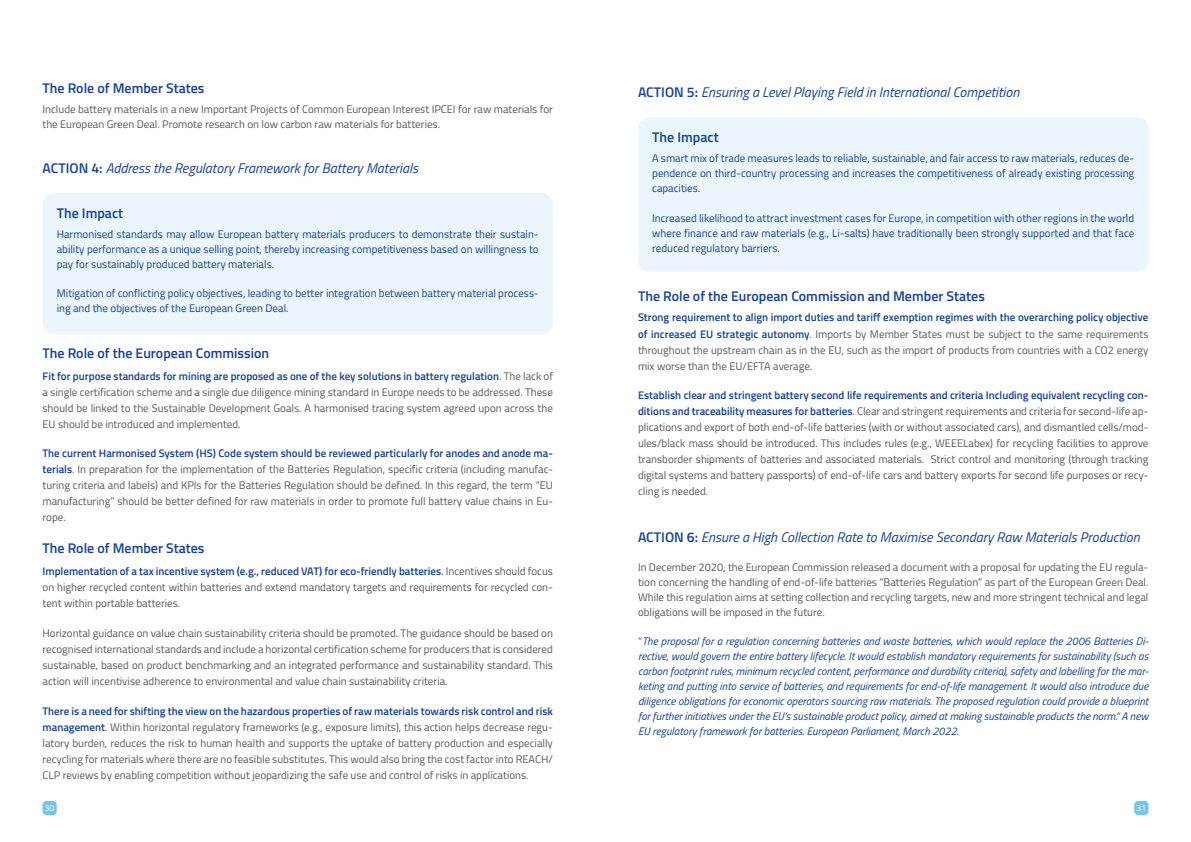
<style>
.page{position:relative;width:1191px;height:842px;background:#fff}
.page>*{position:absolute;margin:0;border:0;box-sizing:border-box;transform-origin:0 0}
.t1{font:italic 14px "Titillium";color:#164194}
.t2{font:600 14px "Titillium";color:#164194}
.t3{font:11px/16px "Titillium";color:#575756;text-align:justify}
.t4{font:11px/15px "Titillium";color:#164194;text-align:justify}
.t5{font:italic 11px/15px "Titillium";color:#164194;text-align:justify}
.t6{font:9px "Titillium";color:#fff}
.s1{font-weight:600;font-style:normal}
.s2{font-weight:600;color:#164194}
.s3{font-style:normal;color:#575756}
</style>
<div class="page">
<div style="left:43px;top:193px;width:510px;height:141px;background:#eaf6fc;border-radius:11px"></div>
<div style="left:638px;top:117px;width:510px;height:155px;background:#eaf6fc;border-radius:11px"></div>
<div style="left:43px;top:801px;width:14px;height:14px;background:#74c4ef;border-radius:4px"></div>
<div style="left:1134px;top:801px;width:14px;height:14px;background:#74c4ef;border-radius:4px"></div>
<p class="t2" style="left:43px;top:77px;width:163px">The Role of Member States</p>
<p class="t3" style="left:43px;top:101px;width:512px;line-height:15px">Include battery materials in a new Important Projects of Common European Interest IPCEI for raw materials for the European Green Deal. Promote research on low carbon raw materials for batteries.</p>
<p class="t1" style="left:43px;top:158px;width:377px"><span class="s1">ACTION 4:</span> Address the Regulatory Framework for Battery Materials</p>
<p class="t2" style="left:57px;top:202px;width:68px">The Impact</p>
<p class="t4" style="left:57px;top:226px;width:483px">Harmonised standards may allow European battery materials producers to demonstrate their sustain&shy;ability performance as a unique selling point, thereby increasing competitiveness based on willingness to pay for sustainably produced battery materials.</p>
<p class="t4" style="left:57px;top:286px;width:483px">Mitigation of conflicting policy objectives, leading to better integration between battery material process&shy;ing and the objectives of the European Green Deal.</p>
<p class="t2" style="left:43px;top:343px;width:228px">The Role of the European Commission</p>
<p class="t3" style="left:43px;top:368px;width:512px"><span class="s2">Fit for purpose standards for mining are proposed as one of the key solutions in battery regulation</span>. The lack of a single certification scheme and a single due diligence mining standard in Europe needs to be addressed. These should be linked to the Sustainable Development Goals. A harmonised tracing system agreed upon across the EU should be introduced and implemented.</p>
<p class="t3" style="left:43px;top:445px;width:512px"><span class="s2">The current Harmonised System (HS) Code system should be reviewed particularly for anodes and anode ma&shy;terials</span>. In preparation for the implementation of the Batteries Regulation, specific criteria (including manufac&shy;turing criteria and labels) and KPIs for the Batteries Regulation should be defined. In this regard, the term “EU manufacturing” should be better defined for raw materials in order to promote full battery value chains in Eu&shy;rope.</p>
<p class="t2" style="left:43px;top:538px;width:163px">The Role of Member States</p>
<p class="t3" style="left:43px;top:563px;width:512px"><span class="s2">Implementation of a tax incentive system (e.g., reduced VAT) for eco-friendly batteries</span>. Incentives should focus on higher recycled content within batteries and extend mandatory targets and requirements for recycled con&shy;tent within portable batteries.</p>
<p class="t3" style="left:43px;top:625px;width:512px">Horizontal guidance on value chain sustainability criteria should be promoted. The guidance should be based on recognised international standards and include a horizontal certification scheme for producers that is considered sustainable, based on product benchmarking and an integrated performance and sustainability standard. This action will incentivise adherence to environmental and value chain sustainability criteria.</p>
<p class="t3" style="left:43px;top:702px;width:512px"><span class="s2">There is a need for shifting the view on the hazardous properties of raw materials towards risk control and risk management</span>. Within horizontal regulatory frameworks (e.g., exposure limits), this action helps decrease regu&shy;latory burden, reduces the risk to human health and supports the uptake of battery production and especially recycling for materials where there are no feasible substitutes. This would also bring the cost factor into REACH/ CLP reviews by enabling competition without jeopardizing the safe use and control of risks in applications.</p>
<p class="t1" style="left:638px;top:82px;width:383px"><span class="s1">ACTION 5:</span> Ensuring a Level Playing Field in International Competition</p>
<p class="t2" style="left:652px;top:126px;width:68px">The Impact</p>
<p class="t4" style="left:652px;top:150px;width:483px">A smart mix of trade measures leads to reliable, sustainable, and fair access to raw materials, reduces de&shy;pendence on third-country processing and increases the competitiveness of already existing processing capacities.</p>
<p class="t4" style="left:652px;top:210px;width:483px">Increased likelihood to attract investment cases for Europe, in competition with other regions in the world where finance and raw materials (e.g., Li-salts) have traditionally been strongly supported and that face reduced regulatory barriers.</p>
<p class="t2" style="left:638px;top:285px;width:348px">The Role of the European Commission and Member States</p>
<p class="t3" style="left:638px;top:309px;width:512px"><span class="s2">Strong requirement to align import duties and tariff exemption regimes with the overarching policy objective of increased EU strategic autonomy</span>. Imports by Member States must be subject to the same requirements throughout the upstream chain as in the EU, such as the import of products from countries with a CO2 energy mix worse than the EU/EFTA average.</p>
<p class="t3" style="left:638px;top:386px;width:512px"><span class="s2">Establish clear and stringent battery second life requirements and criteria Including equivalent recycling con&shy;ditions and traceability measures for batteries</span>. Clear and stringent requirements and criteria for second-life ap&shy;plications and export of both end-of-life batteries (with or without associated cars), and dismantled cells/mod&shy;ules/black mass should be introduced. This includes rules (e.g., WEEELabex) for recycling facilities to approve transborder shipments of batteries and associated materials. Strict control and monitoring (through tracking digital systems and battery passports) of end-of-life cars and battery exports for second life purposes or recy&shy;cling is needed.</p>
<p class="t1" style="left:638px;top:527px;width:503px"><span class="s1">ACTION 6:</span> Ensure a High Collection Rate to Maximise Secondary Raw Materials Production</p>
<p class="t3" style="left:638px;top:559px;width:512px;line-height:15px">In December 2020, the European Commission released a document with a proposal for updating the EU regula&shy;tion concerning the handling of end-of-life batteries “Batteries Regulation” as part of the European Green Deal.<br>While this regulation aims at setting collection and recycling targets, new and more stringent technical and legal obligations will be imposed in the future.</p>
<p class="t5" style="left:638px;top:633px;width:512px"><span class="s3">“</span>The proposal for a regulation concerning batteries and waste batteries, which would replace the 2006 Batteries Di&shy;rective, would govern the entire battery lifecycle. It would establish mandatory requirements for sustainability (such as carbon footprint rules, minimum recycled content, performance and durability criteria), safety and labelling for the mar&shy;keting and putting into service of batteries, and requirements for end-of-life management. It would also introduce due diligence obligations for economic operators sourcing raw materials. The proposed regulation could provide a blueprint for further initiatives under the EU’s sustainable product policy, aimed at making sustainable products the norm.“ A new EU regulatory framework for batteries. European Parliament, March 2022.</p>
<p class="t6" style="left:44px;top:802px;width:12px">30</p>
<p class="t6" style="left:1136px;top:802px;width:12px">31</p>
</div>
